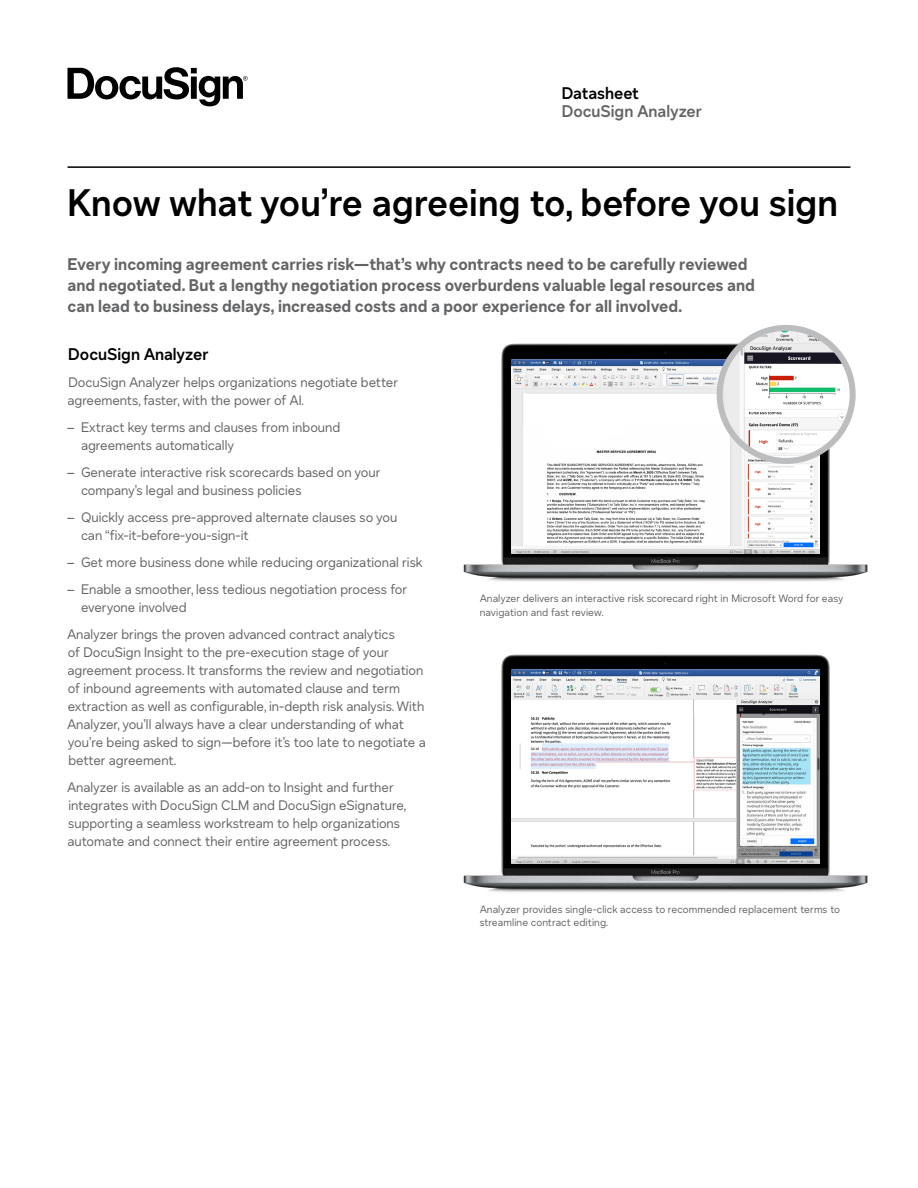
<style>
.page{position:relative;width:918px;height:1188px;background:#fff}
.page>*{position:absolute;margin:0;border:0;box-sizing:border-box;transform-origin:0 0}
.t1{font:600 37.5px "DS Indigo";letter-spacing:-.005em;color:#000}
.t2{font:700 16.5px/21px "DS Indigo";color:#636466}
.t3{font:600 16.5px "DS Indigo";letter-spacing:-.005em;color:#000}
.t4{font:600 16.5px "DS Indigo";letter-spacing:-.005em;color:#636466}
.t5{font:13.5px/18px "DS Indigo";letter-spacing:-.005em;color:#636466}
.t6{font:10.5px/13.5px "DS Indigo";letter-spacing:.005em;color:#636466}
.s1{font-family:"N Haas Grotesk TX Std 55 Rg"}
</style>
<div class="page">
<img style="left:463px;top:342px;width:405px;height:240px">
<img style="left:463px;top:654px;width:405px;height:239px">
<svg style="left:68px;top:67px;width:180px;height:39px"></svg>
<hr style="left:68px;top:166px;width:782px;height:2px;background:#000">
<img style="left:511px;top:716px;width:226px;height:147px">
<div style="left:511px;top:699px;width:309px;height:17px;background:#fff"></div>
<img style="left:737px;top:699px;width:83px;height:164px">
<img style="left:511px;top:670px;width:309px;height:29px">
<hr style="left:693px;top:699px;width:1px;height:59px;background:#bcbdbf">
<svg style="left:693px;top:790px;width:1px;height:28px"></svg>
<hr style="left:693px;top:821px;width:1px;height:34px;background:#bcbdbf">
<div style="left:521px;top:389px;width:298px;height:26px;background:#fff"></div>
<img style="left:511px;top:359px;width:219px;height:34px">
<img style="left:511px;top:414px;width:309px;height:140px">
<img style="left:511px;top:393px;width:15px;height:32px">
<img style="left:720px;top:328px;width:133px;height:133px;border-radius:67px">
<div style="left:717px;top:325px;width:139px;height:139px;border:6px solid #bcbdbf;border-radius:50%"></div>
<p class="t3" style="left:562px;top:82px;width:79px">Datasheet</p>
<p class="t4" style="left:562px;top:100px;width:142px">DocuSign Analyzer</p>
<h1 class="t1" style="left:68px;top:178px;width:772px">Know what you’re agreeing to, before you sign</h1>
<p class="t2" style="left:68px;top:254px;width:689px">Every incoming agreement carries risk—that’s why contracts need to be carefully reviewed and negotiated. But a lengthy negotiation process overburdens valuable legal resources and can lead to business delays, increased costs and a poor experience for all involved.</p>
<p class="t3" style="left:68px;top:343px;width:142px">DocuSign Analyzer</p>
<p class="t5" style="left:67px;top:373px;width:332px">DocuSign Analyzer helps organizations negotiate better agreements, faster, with the power of AI.</p>
<p class="t5" style="left:81px;top:418px;width:261px;text-indent:-14px"><span class="s1">–</span> Extract key terms and clauses from inbound agreements automatically</p>
<p class="t5" style="left:81px;top:463px;width:301px;text-indent:-14px"><span class="s1">–</span> Generate interactive risk scorecards based on your company’s legal and business policies</p>
<p class="t5" style="left:81px;top:508px;width:318px;text-indent:-14px"><span class="s1">–</span> Quickly access pre-approved alternate clauses so you can “fix-it-before-you-sign-it</p>
<p class="t5" style="left:68px;top:553px;width:357px"><span class="s1">–</span> Get more business done while reducing organizational risk</p>
<p class="t5" style="left:81px;top:580px;width:328px;text-indent:-14px"><span class="s1">–</span> Enable a smoother, less tedious negotiation process for everyone involved</p>
<p class="t5" style="left:67px;top:625px;width:360px">Analyzer brings the proven advanced contract analytics<br>of DocuSign Insight to the pre-execution stage of your agreement process. It transforms the review and negotiation of inbound agreements with automated clause and term extraction as well as configurable, in-depth risk analysis. With Analyzer, you’ll always have a clear understanding of what you’re being asked to sign—before it’s too late to negotiate a better agreement.</p>
<p class="t5" style="left:67px;top:778px;width:341px">Analyzer is available as an add-on to Insight and further integrates with DocuSign CLM and DocuSign eSignature, supporting a seamless workstream to help organizations automate and connect their entire agreement process.</p>
<p class="t6" style="left:480px;top:592px;width:365px">Analyzer delivers an interactive risk scorecard right in Microsoft Word for easy navigation and fast review.</p>
<p class="t6" style="left:480px;top:902px;width:362px">Analyzer provides single-click access to recommended replacement terms to streamline contract editing.</p>
</div>
